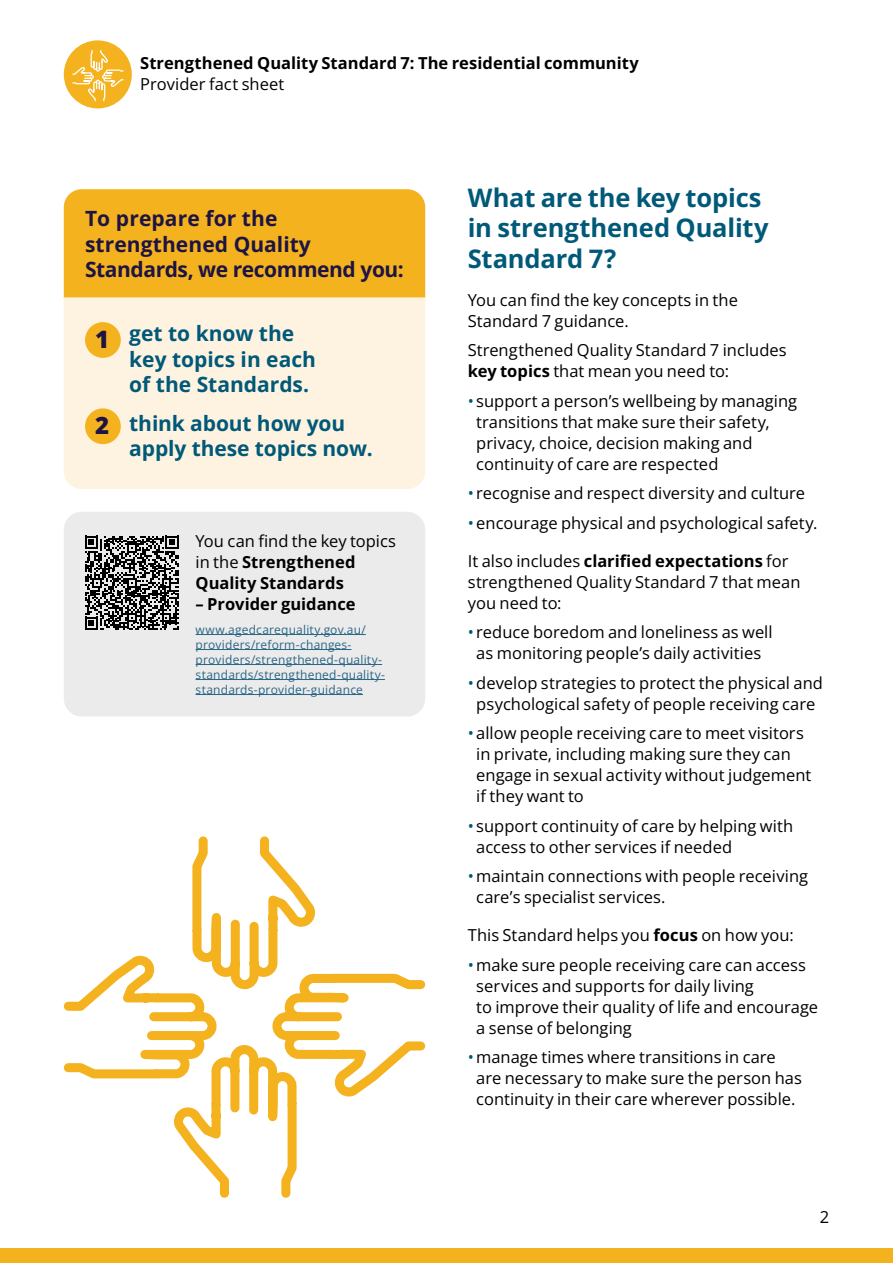
<style>
.page{position:relative;width:893px;height:1263px;background:#fff}
.page>*{position:absolute;margin:0;border:0;box-sizing:border-box;transform-origin:0 0}
.t1{font:700 25.5px/30px "Open Sans";letter-spacing:-.005em;color:#005978}
.body_text{font:800 24px "Open Sans";color:#1e1444}
.t2{font:700 21px/25.5px "Open Sans";color:#005978}
.t3{font:700 21px/25.5px "Open Sans";color:#1e1444}
.body_text-2{font:16.5px/21px "Open Sans";color:#000}
.t4{font:700 16.5px/21px "Open Sans";color:#000}
.t5{font:12px/15px "Open Sans";letter-spacing:.015em;color:#2a6785}
.s1{font-weight:400}
.s2{font-weight:700}
.s3{color:#005978}
</style>
<div class="page">
<div style="left:0;top:1248px;width:893px;height:15px;background:#f4b21e"></div>
<svg style="left:63px;top:40px;width:363px;height:1158px"></svg>
<div style="left:64px;top:512px;width:361px;height:204px;background:#ebebec;border-radius:18px"></div>
<svg style="left:85px;top:536px;width:94px;height:94px"></svg>
<hr style="left:196px;top:634px;width:170px;height:1px;background:#2a6785">
<hr style="left:196px;top:649px;width:155px;height:1px;background:#2a6785">
<hr style="left:196px;top:664px;width:186px;height:1px;background:#2a6785">
<hr style="left:196px;top:679px;width:189px;height:1px;background:#2a6785">
<hr style="left:196px;top:694px;width:167px;height:1px;background:#2a6785">
<p class="t4" style="left:140px;top:52px;width:500px">Strengthened Quality Standard 7: The residential community</p>
<p class="body_text-2" style="left:140px;top:73px;width:145px">Provider fact sheet</p>
<h3 class="t3" style="left:85px;top:205px;width:320px">To prepare for the strengthened Quality<br>Standards, we recommend you:</h3>
<p class="body_text" style="left:95px;top:321px;width:16px">1</p>
<h3 class="t2" style="left:129px;top:320px;width:188px">get to know the key topics in each of the Standards.</h3>
<p class="body_text" style="left:95px;top:407px;width:16px">2</p>
<h3 class="t2" style="left:129px;top:410px;width:245px">think about how you apply these topics now.</h3>
<p class="t4" style="left:196px;top:530px;width:202px"><span class="s1">You can find the key topics in the</span> Strengthened<br>Quality Standards</p>
<p class="t4" style="left:196px;top:593px;width:162px">– Provider guidance</p>
<p class="t5" style="left:196px;top:622px;width:191px">www.agedcarequality.gov.au/ providers/reform-changes&shy;providers/strengthened-quality&shy;standards/strengthened-quality&shy;standards-provider-guidance</p>
<h2 class="t1" style="left:468px;top:183px;width:303px">What are the key topics in strengthened Quality<br>Standard 7?</h2>
<p class="body_text-2" style="left:468px;top:289px;width:272px">You can find the key concepts in the<br>Standard 7 guidance.</p>
<p class="body_text-2" style="left:468px;top:339px;width:320px">Strengthened Quality Standard 7 includes <span class="s2">key topics</span> that mean you need to:</p>
<p class="body_text-2" style="left:476px;top:390px;width:322px;text-indent:-9px"><span class="s3">•</span> support a person’s wellbeing by managing transitions that make sure their safety, privacy, choice, decision making and continuity of care are respected</p>
<p class="body_text-2" style="left:468px;top:482px;width:339px"><span class="s3">•</span> recognise and respect diversity and culture</p>
<p class="body_text-2" style="left:468px;top:512px;width:351px"><span class="s3">•</span>encourage physical and psychological safety.</p>
<p class="body_text-2" style="left:468px;top:550px;width:334px">It also includes <span class="s2">clarified expectations</span> for strengthened Quality Standard 7 that mean you need to:</p>
<p class="body_text-2" style="left:468px;top:621px;width:306px;text-align:center"><span class="s3">•</span> reduce boredom and loneliness as well as monitoring people’s daily activities</p>
<p class="body_text-2" style="left:468px;top:672px;width:357px;text-align:center"><span class="s3">•</span>develop strategies to protect the physical and psychological safety of people receiving care</p>
<p class="body_text-2" style="left:476px;top:722px;width:337px;text-indent:-9px"><span class="s3">•</span> allow people receiving care to meet visitors in private, including making sure they can engage in sexual activity without judgement if they want to</p>
<p class="body_text-2" style="left:476px;top:815px;width:319px;text-indent:-9px"><span class="s3">•</span> support continuity of care by helping with access to other services if needed</p>
<p class="body_text-2" style="left:476px;top:865px;width:333px;text-indent:-9px"><span class="s3">•</span>maintain connections with people receiving care’s specialist services.</p>
<p class="body_text-2" style="left:468px;top:924px;width:327px">This Standard helps you <span class="s2">focus</span> on how you:</p>
<p class="body_text-2" style="left:476px;top:954px;width:343px;text-indent:-9px"><span class="s3">•</span>make sure people receiving care can access services and supports for daily living<br>to improve their quality of life and encourage a sense of belonging</p>
<p class="body_text-2" style="left:476px;top:1046px;width:327px;text-indent:-9px"><span class="s3">•</span>manage times where transitions in care are necessary to make sure the person has continuity in their care wherever possible.</p>
<p class="body_text-2" style="left:820px;top:1206px;width:11px">2</p>
</div>
